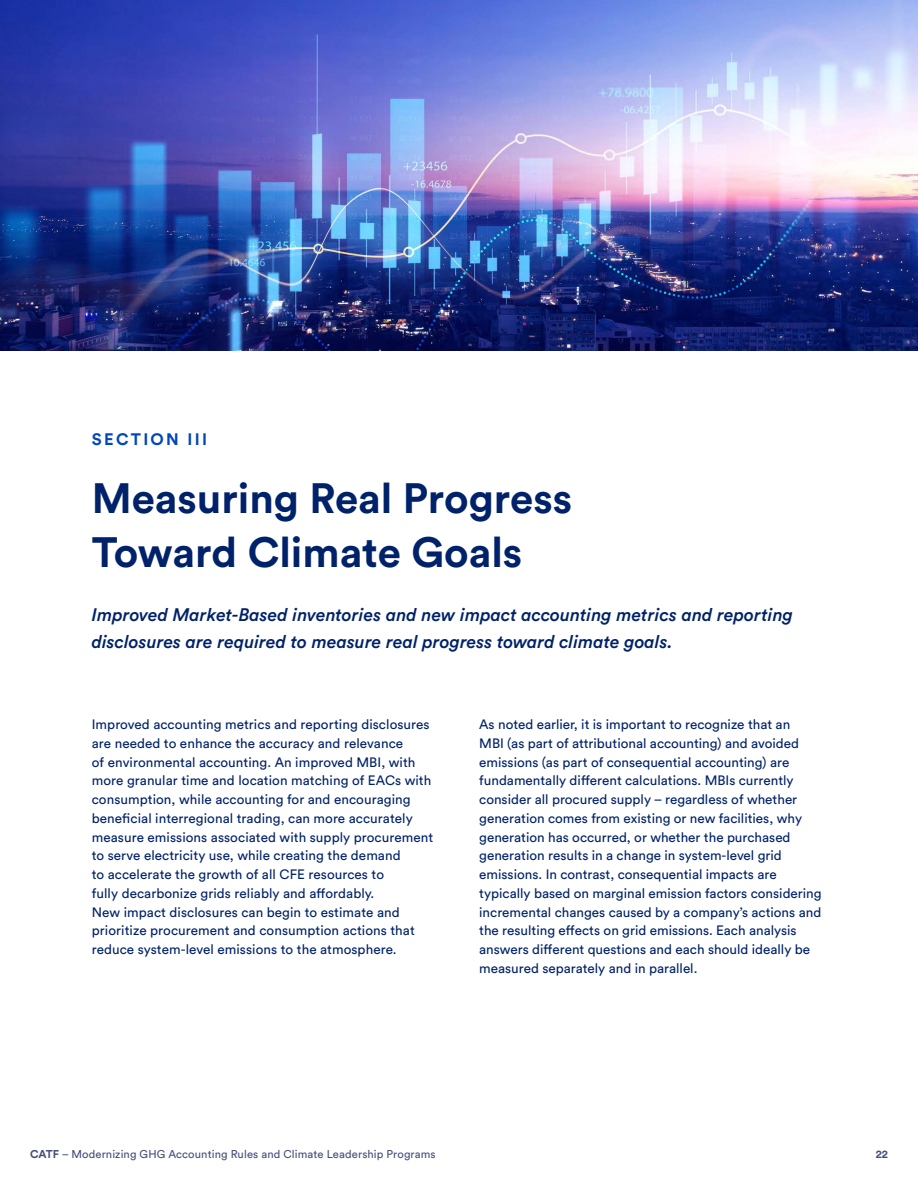
<style>
.page{position:relative;width:918px;height:1188px;background:#fff}
.page>*{position:absolute;margin:0;border:0;box-sizing:border-box;transform-origin:0 0}
.t1{font:700 42px/54px "Circular Std";color:#00226a}
.t2{font:italic 500 18px/27px "Circular Std";color:#00226a}
.t3{font:700 16.5px "Circular Std";letter-spacing:.14em;color:#0047ba}
.t4{font:13.5px/18.8px "Circular Std";color:#00226a}
.t5{font:11.25px "Circular Std";letter-spacing:.01em;color:#444e7a}
.t6{font:700 11.25px "Circular Std";color:#444e7a}
.s1{font-weight:700}
</style>
<div class="page">
<img style="left:0;top:0;width:918px;height:351px">
<p class="t3" style="left:92px;top:429px;width:117px">SECTION III</p>
<h1 class="t1" style="left:92px;top:470px;width:482px">Measuring Real Progress<br>Toward Climate Goals</h1>
<h2 class="t2" style="left:92px;top:600px;width:703px">Improved Market-Based inventories and new impact accounting metrics and reporting disclosures are required to measure real progress toward climate goals.</h2>
<p class="t4" style="left:92px;top:715px;width:343px">Improved accounting metrics and reporting disclosures are needed to enhance the accuracy and relevance<br>of environmental accounting. An improved MBI, with more granular time and location matching of EACs with consumption, while accounting for and encouraging beneficial interregional trading, can more accurately measure emissions associated with supply procurement to serve electricity use, while creating the demand<br>to accelerate the growth of all CFE resources to<br>fully decarbonize grids reliably and affordably.<br>New impact disclosures can begin to estimate and prioritize procurement and consumption actions that reduce system-level emissions to the atmosphere.</p>
<p class="t4" style="left:479px;top:715px;width:344px">As noted earlier, it is important to recognize that an<br>MBI (as part of attributional accounting) and avoided emissions (as part of consequential accounting) are fundamentally different calculations. MBIs currently consider all procured supply – regardless of whether generation comes from existing or new facilities, why generation has occurred, or whether the purchased generation results in a change in system-level grid emissions. In contrast, consequential impacts are typically based on marginal emission factors considering incremental changes caused by a company’s actions and the resulting effects on grid emissions. Each analysis answers different questions and each should ideally be measured separately and in parallel.</p>
<p class="t5" style="left:30px;top:1147px;width:407px"><span class="s1">CATF</span> – Modernizing GHG Accounting Rules and Climate Leadership Programs</p>
<p class="t6" style="left:876px;top:1147px;width:14px">22</p>
</div>
